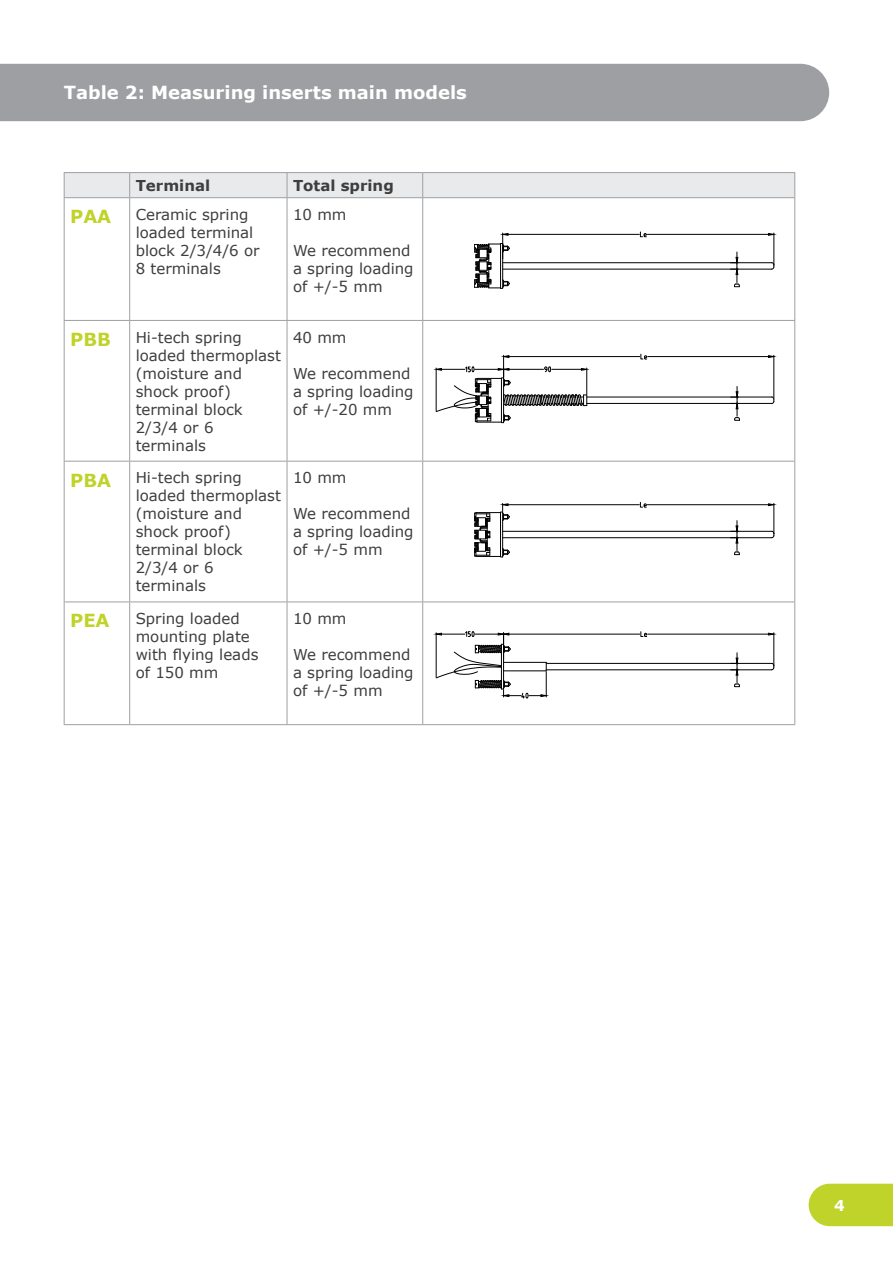
<style>
.page{position:relative;width:893px;height:1263px;background:#fff}
.page>*{position:absolute;margin:0;border:0;box-sizing:border-box;transform-origin:0 0}
.t1{font:700 18px "Verdana";color:#fff}
.t2{font:700 18px "Verdana";color:#c0d32b}
.t3{font:15px/18px "Verdana";color:#3e3e3f}
.t4{font:700 15px "Verdana";color:#3e3e3f}
.t5{font:700 15px "Verdana";color:#fff}
</style>
<div class="page">
<div style="left:809px;top:1184px;width:84px;height:42px;background:#c0d32b"></div>
<div style="left:0;top:64px;width:829px;height:57px;background:#9d9fa2"></div>
<hr style="left:64px;top:172px;width:66px;height:1px;background:#9d9fa2">
<hr style="left:130px;top:172px;width:157px;height:1px;background:#9d9fa2">
<hr style="left:287px;top:172px;width:136px;height:1px;background:#9d9fa2">
<hr style="left:423px;top:172px;width:372px;height:1px;background:#9d9fa2">
<div style="left:64px;top:173px;width:731px;height:24px;background:#e9eaeb"></div>
<hr style="left:64px;top:197px;width:66px;height:1px;background:#9d9fa2">
<hr style="left:64px;top:198px;width:1px;height:122px;background:#9d9fa2">
<hr style="left:130px;top:197px;width:157px;height:1px;background:#9d9fa2">
<hr style="left:129px;top:198px;width:1px;height:122px;background:#9d9fa2">
<hr style="left:287px;top:197px;width:136px;height:1px;background:#9d9fa2">
<hr style="left:287px;top:198px;width:1px;height:122px;background:#9d9fa2">
<hr style="left:423px;top:197px;width:372px;height:1px;background:#9d9fa2">
<hr style="left:422px;top:198px;width:1px;height:122px;background:#9d9fa2">
<hr style="left:794px;top:198px;width:1px;height:122px;background:#9d9fa2">
<hr style="left:64px;top:320px;width:66px;height:1px;background:#9d9fa2">
<hr style="left:64px;top:321px;width:1px;height:140px;background:#9d9fa2">
<hr style="left:130px;top:320px;width:157px;height:1px;background:#9d9fa2">
<hr style="left:129px;top:321px;width:1px;height:140px;background:#9d9fa2">
<hr style="left:287px;top:320px;width:136px;height:1px;background:#9d9fa2">
<hr style="left:287px;top:321px;width:1px;height:140px;background:#9d9fa2">
<hr style="left:423px;top:320px;width:372px;height:1px;background:#9d9fa2">
<hr style="left:422px;top:321px;width:1px;height:140px;background:#9d9fa2">
<hr style="left:794px;top:321px;width:1px;height:140px;background:#9d9fa2">
<hr style="left:64px;top:461px;width:66px;height:1px;background:#9d9fa2">
<hr style="left:64px;top:461px;width:1px;height:140px;background:#9d9fa2">
<hr style="left:130px;top:461px;width:157px;height:1px;background:#9d9fa2">
<hr style="left:129px;top:461px;width:1px;height:140px;background:#9d9fa2">
<hr style="left:287px;top:461px;width:136px;height:1px;background:#9d9fa2">
<hr style="left:287px;top:461px;width:1px;height:140px;background:#9d9fa2">
<hr style="left:423px;top:461px;width:372px;height:1px;background:#9d9fa2">
<hr style="left:422px;top:461px;width:1px;height:140px;background:#9d9fa2">
<hr style="left:794px;top:461px;width:1px;height:140px;background:#9d9fa2">
<hr style="left:64px;top:601px;width:66px;height:1px;background:#9d9fa2">
<hr style="left:64px;top:602px;width:1px;height:122px;background:#9d9fa2">
<hr style="left:130px;top:601px;width:157px;height:1px;background:#9d9fa2">
<hr style="left:129px;top:602px;width:1px;height:122px;background:#9d9fa2">
<hr style="left:287px;top:601px;width:136px;height:1px;background:#9d9fa2">
<hr style="left:287px;top:602px;width:1px;height:122px;background:#9d9fa2">
<hr style="left:423px;top:601px;width:372px;height:1px;background:#9d9fa2">
<hr style="left:422px;top:602px;width:1px;height:122px;background:#9d9fa2">
<hr style="left:794px;top:602px;width:1px;height:122px;background:#9d9fa2">
<hr style="left:64px;top:724px;width:66px;height:1px;background:#9d9fa2">
<hr style="left:130px;top:724px;width:157px;height:1px;background:#9d9fa2">
<hr style="left:287px;top:724px;width:136px;height:1px;background:#9d9fa2">
<hr style="left:423px;top:724px;width:372px;height:1px;background:#9d9fa2">
<hr style="left:503px;top:531px;width:269px;height:1px;background:#000">
<hr style="left:503px;top:537px;width:269px;height:1px;background:#000">
<svg style="left:771px;top:531px;width:4px;height:7px"></svg>
<hr style="left:774px;top:503px;width:1px;height:31px;background:#000">
<hr style="left:508px;top:504px;width:131px;height:1px;background:#000">
<hr style="left:647px;top:504px;width:121px;height:1px;background:#000">
<svg style="left:474px;top:503px;width:36px;height:54px"></svg>
<svg style="left:768px;top:503px;width:7px;height:3px"></svg>
<svg style="left:640px;top:502px;width:6px;height:6px"></svg>
<svg style="left:731px;top:521px;width:9px;height:34px"></svg>
<hr style="left:503px;top:262px;width:269px;height:1px;background:#000">
<hr style="left:503px;top:269px;width:269px;height:1px;background:#000">
<svg style="left:771px;top:262px;width:4px;height:8px"></svg>
<hr style="left:774px;top:233px;width:1px;height:32px;background:#000">
<hr style="left:508px;top:234px;width:131px;height:1px;background:#000">
<hr style="left:647px;top:234px;width:121px;height:1px;background:#000">
<svg style="left:768px;top:233px;width:7px;height:3px"></svg>
<svg style="left:640px;top:232px;width:6px;height:5px"></svg>
<svg style="left:730px;top:252px;width:10px;height:35px"></svg>
<svg style="left:474px;top:233px;width:36px;height:56px"></svg>
<hr style="left:774px;top:355px;width:1px;height:43px;background:#000">
<hr style="left:509px;top:356px;width:131px;height:1px;background:#000">
<hr style="left:648px;top:356px;width:120px;height:1px;background:#000">
<svg style="left:768px;top:355px;width:7px;height:3px"></svg>
<svg style="left:641px;top:354px;width:6px;height:6px"></svg>
<hr style="left:587px;top:397px;width:185px;height:1px;background:#000">
<hr style="left:587px;top:403px;width:185px;height:1px;background:#000">
<svg style="left:771px;top:396px;width:4px;height:8px"></svg>
<svg style="left:731px;top:386px;width:9px;height:34px"></svg>
<svg style="left:435px;top:355px;width:152px;height:68px"></svg>
<hr style="left:546px;top:663px;width:226px;height:1px;background:#000">
<hr style="left:546px;top:669px;width:226px;height:1px;background:#000">
<svg style="left:771px;top:663px;width:4px;height:7px"></svg>
<hr style="left:774px;top:633px;width:1px;height:33px;background:#000">
<hr style="left:509px;top:634px;width:131px;height:1px;background:#000">
<hr style="left:648px;top:634px;width:120px;height:1px;background:#000">
<svg style="left:768px;top:632px;width:7px;height:4px"></svg>
<svg style="left:641px;top:631px;width:6px;height:6px"></svg>
<svg style="left:731px;top:653px;width:9px;height:34px"></svg>
<svg style="left:435px;top:631px;width:112px;height:67px"></svg>
<p class="t1" style="left:64px;top:81px;width:405px">Table 2: Measuring inserts main models</p>
<p class="t4" style="left:136px;top:176px;width:76px">Terminal</p>
<p class="t4" style="left:293px;top:176px;width:102px">Total spring</p>
<p class="t2" style="left:70px;top:205px;width:43px">PAA</p>
<p class="t3" style="left:136px;top:206px;width:125px">Ceramic spring loaded terminal block 2/3/4/6 or<br>8 terminals</p>
<p class="t3" style="left:293px;top:206px;width:55px">10 mm</p>
<p class="t3" style="left:293px;top:242px;width:122px">We recommend a spring loading of +/-5 mm</p>
<p class="t2" style="left:70px;top:328px;width:42px">PBB</p>
<p class="t3" style="left:136px;top:328px;width:147px">Hi-tech spring loaded thermoplast (moisture and shock proof) terminal block<br>2/3/4 or 6 terminals</p>
<p class="t3" style="left:293px;top:328px;width:55px">40 mm</p>
<p class="t3" style="left:293px;top:364px;width:122px">We recommend a spring loading of +/-20 mm</p>
<p class="t2" style="left:70px;top:468px;width:42px">PBA</p>
<p class="t3" style="left:136px;top:469px;width:147px">Hi-tech spring loaded thermoplast (moisture and shock proof) terminal block<br>2/3/4 or 6 terminals</p>
<p class="t3" style="left:293px;top:469px;width:55px">10 mm</p>
<p class="t3" style="left:293px;top:505px;width:122px">We recommend a spring loading of +/-5 mm</p>
<p class="t2" style="left:70px;top:609px;width:41px">PEA</p>
<p class="t3" style="left:136px;top:610px;width:124px">Spring loaded mounting plate with flying leads of 150 mm</p>
<p class="t3" style="left:293px;top:610px;width:55px">10 mm</p>
<p class="t3" style="left:293px;top:646px;width:122px">We recommend a spring loading of +/-5 mm</p>
<p class="t5" style="left:834px;top:1195px;width:12px">4</p>
</div>
